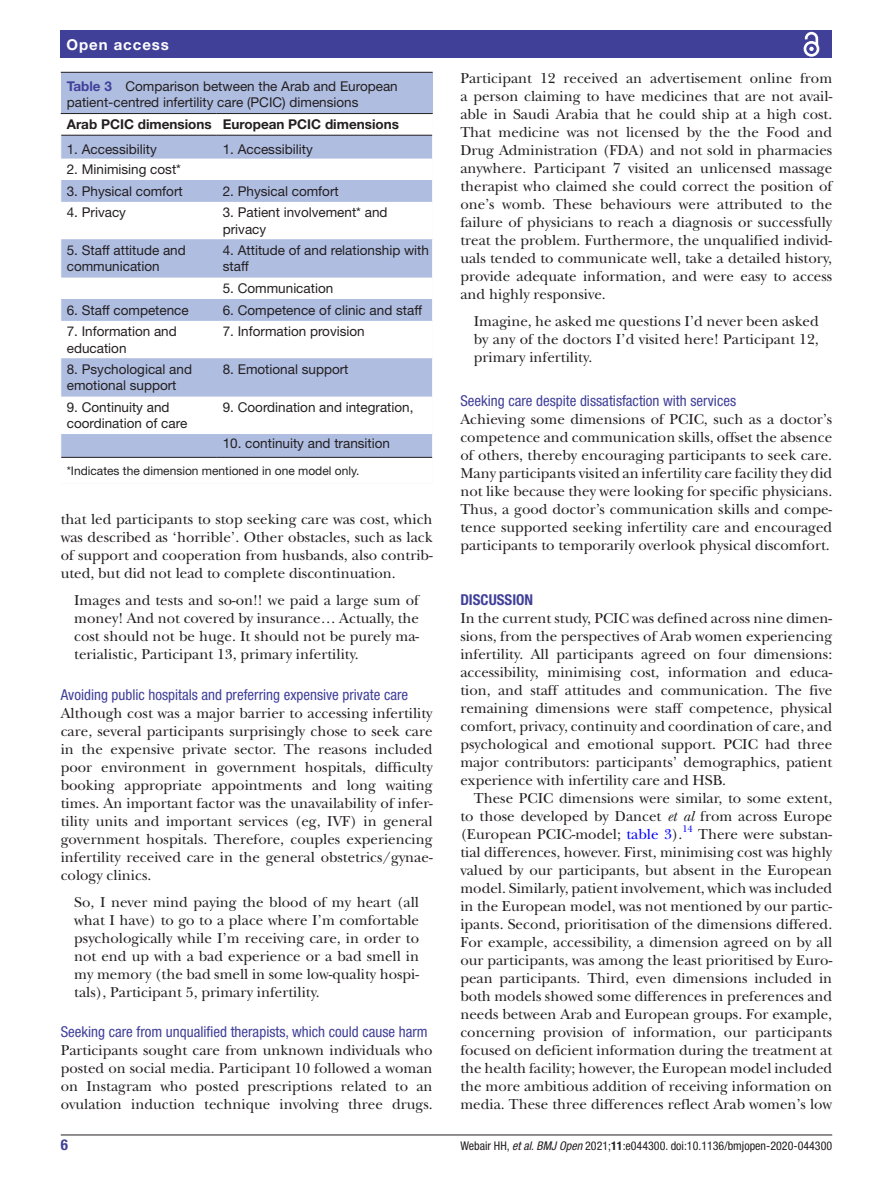
<style>
.page{position:relative;width:893px;height:1191px;background:#fff}
.page>*{position:absolute;margin:0;border:0;box-sizing:border-box;transform-origin:0 0}
.t1{font:15px/18px "New Baskerville";color:#231f20;text-align:justify}
.t2{font:condensed 15px "Helvetica Neue LT Std";color:#414099}
.t3{font:700 condensed 15px "Helvetica Neue LT Std";color:#414099}
.t4{font:700 15px "Helvetica Neue LT Std";letter-spacing:.065em;color:#fff}
.t5{font:13.5px/16.2px "Helvetica Neue LT Std";color:#231f20}
.t6{font:700 13.5px "Helvetica Neue LT Std";color:#231f20}
.t7{font:condensed 12px "Helvetica Neue LT Std";color:#231f20}
.t8{font:12px "Helvetica Neue LT Std";color:#231f20}
.s1{font-weight:700;color:#414099}
.s2{font-style:italic}
.s3{color:#00f}
.s4{font-weight:700}
</style>
<div class="page">
<hr style="left:61px;top:1134px;width:771px;height:1px;background:#231f20">
<div style="left:61px;top:31px;width:771px;height:27px;background:#414099"></div>
<svg style="left:803px;top:31px;width:17px;height:26px"></svg>
<div style="left:61px;top:73px;width:372px;height:411px;background:#afbde1"></div>
<hr style="left:61px;top:72px;width:372px;height:1px;background:#231f20">
<div style="left:61px;top:114px;width:371px;height:370px;background:#fff"></div>
<svg style="left:61px;top:136px;width:371px;height:321px"></svg>
<hr style="left:61px;top:113px;width:156px;height:1px;background:#231f20">
<hr style="left:61px;top:135px;width:156px;height:1px;background:#231f20">
<hr style="left:217px;top:113px;width:216px;height:1px;background:#231f20">
<hr style="left:217px;top:135px;width:215px;height:1px;background:#231f20">
<hr style="left:217px;top:457px;width:215px;height:1px;background:#231f20">
<hr style="left:61px;top:457px;width:156px;height:1px;background:#231f20">
<svg style="left:432px;top:114px;width:1px;height:88px"></svg>
<hr style="left:432px;top:202px;width:1px;height:37px;background:#fff">
<hr style="left:432px;top:239px;width:1px;height:38px;background:#fff">
<svg style="left:432px;top:277px;width:1px;height:44px"></svg>
<hr style="left:432px;top:321px;width:1px;height:37px;background:#fff">
<hr style="left:432px;top:358px;width:1px;height:38px;background:#fff">
<hr style="left:432px;top:396px;width:1px;height:38px;background:#fff">
<svg style="left:432px;top:434px;width:1px;height:50px"></svg>
<hr style="left:67px;top:474px;width:366px;height:1px;background:#fff">
<p class="t4" style="left:66px;top:35px;width:104px">Open access</p>
<p class="t5" style="left:67px;top:77px;width:333px"><span class="s1">Table 3</span> Comparison between the Arab and European patient-centred infertility care (PCIC) dimensions</p>
<p class="t6" style="left:67px;top:116px;width:334px">Arab PCIC dimensions European PCIC dimensions</p>
<p class="t5" style="left:67px;top:141px;width:92px">1. Accessibility</p>
<p class="t5" style="left:223px;top:141px;width:92px">1. Accessibility</p>
<p class="t5" style="left:67px;top:161px;width:116px">2. Minimising cost*</p>
<p class="t5" style="left:67px;top:182px;width:118px">3. Physical comfort</p>
<p class="t5" style="left:223px;top:182px;width:118px">2. Physical comfort</p>
<p class="t5" style="left:67px;top:204px;width:61px">4. Privacy</p>
<p class="t5" style="left:223px;top:204px;width:166px">3. Patient involvement* and privacy</p>
<p class="t5" style="left:67px;top:242px;width:121px">5. Staff attitude and communication</p>
<p class="t5" style="left:223px;top:242px;width:208px">4. Attitude of and relationship with staff</p>
<p class="t5" style="left:223px;top:280px;width:112px">5. Communication</p>
<p class="t5" style="left:67px;top:301px;width:124px">6. Staff competence</p>
<p class="t5" style="left:223px;top:301px;width:201px">6. Competence of clinic and staff</p>
<p class="t5" style="left:67px;top:323px;width:112px">7. Information and education</p>
<p class="t5" style="left:223px;top:323px;width:144px">7. Information provision</p>
<p class="t5" style="left:67px;top:361px;width:127px">8. Psychological and emotional support</p>
<p class="t5" style="left:223px;top:361px;width:127px">8. Emotional support</p>
<p class="t5" style="left:67px;top:399px;width:122px">9. Continuity and coordination of care</p>
<p class="t5" style="left:223px;top:399px;width:192px">9. Coordination and integration,</p>
<p class="t5" style="left:223px;top:435px;width:169px">10. continuity and transition</p>
<p class="t8" style="left:67px;top:463px;width:294px">*Indicates the dimension mentioned in one model only.</p>
<p class="t1" style="left:61px;top:510px;width:373px">that led participants to stop seeking care was cost, which was described as ‘horrible’. Other obstacles, such as lack of support and cooperation from husbands, also contrib&shy;uted, but did not lead to complete discontinuation.</p>
<p class="t1" style="left:74px;top:591px;width:346px">Images and tests and so-on!! we paid a large sum of money! And not covered by insurance… Actually, the cost should not be huge. It should not be purely ma&shy;terialistic, Participant 13, primary infertility.</p>
<p class="t2" style="left:61px;top:685px;width:349px">Avoiding public hospitals and preferring expensive private care</p>
<p class="t1" style="left:61px;top:704px;width:373px">Although cost was a major barrier to accessing infertility care, several participants surprisingly chose to seek care in the expensive private sector. The reasons included poor environment in government hospitals, difficulty booking appropriate appointments and long waiting times. An important factor was the unavailability of infer&shy;tility units and important services (eg, IVF) in general government hospitals. Therefore, couples experiencing infertility received care in the general obstetrics/gynae&shy;cology clinics.</p>
<p class="t1" style="left:74px;top:893px;width:346px">So, I never mind paying the blood of my heart (all what I have) to go to a place where I’m comfortable psychologically while I’m receiving care, in order to not end up with a bad experience or a bad smell in my memory (the bad smell in some low-quality hospi&shy;tals), Participant 5, primary infertility.</p>
<p class="t2" style="left:61px;top:1023px;width:368px">Seeking care from unqualified therapists, which could cause harm</p>
<p class="t1" style="left:61px;top:1041px;width:373px">Participants sought care from unknown individuals who posted on social media. Participant 10 followed a woman on Instagram who posted prescriptions related to an ovulation induction technique involving three drugs.</p>
<p class="t1" style="left:460px;top:69px;width:373px">Participant 12 received an advertisement online from a person claiming to have medicines that are not avail&shy;able in Saudi Arabia that he could ship at a high cost.<br>That medicine was not licensed by the the Food and Drug Administration (FDA) and not sold in pharmacies anywhere. Participant 7 visited an unlicensed massage therapist who claimed she could correct the position of one’s womb. These behaviours were attributed to the failure of physicians to reach a diagnosis or successfully treat the problem. Furthermore, the unqualified individ&shy;uals tended to communicate well, take a detailed history, provide adequate information, and were easy to access and highly responsive.</p>
<p class="t1" style="left:474px;top:312px;width:346px">Imagine, he asked me questions I’d never been asked by any of the doctors I’d visited here! Participant 12, primary infertility.</p>
<p class="t2" style="left:460px;top:392px;width:277px">Seeking care despite dissatisfaction with services</p>
<p class="t1" style="left:460px;top:410px;width:373px">Achieving some dimensions of PCIC, such as a doctor’s competence and communication skills, offset the absence of others, thereby encouraging participants to seek care.<br>Many participants visited an infertility care facility they did not like because they were looking for specific physicians.<br>Thus, a good doctor’s communication skills and compe&shy;tence supported seeking infertility care and encouraged participants to temporarily overlook physical discomfort.</p>
<p class="t3" style="left:460px;top:591px;width:74px">DISCUSSION</p>
<p class="t1" style="left:460px;top:609px;width:373px">In the current study, PCIC was defined across nine dimen&shy;sions, from the perspectives of Arab women experiencing infertility. All participants agreed on four dimensions: accessibility, minimising cost, information and educa&shy;tion, and staff attitudes and communication. The five remaining dimensions were staff competence, physical comfort, privacy, continuity and coordination of care, and psychological and emotional support. PCIC had three major contributors: participants’ demographics, patient experience with infertility care and HSB.</p>
<p class="t1" style="left:460px;top:789px;width:373px;text-indent:14px">These PCIC dimensions were similar, to some extent, to those developed by Dancet <span class="s2">et al</span> from across Europe (European PCIC-model; <span class="s3">table 3</span>).<sup>14</sup> There were substan&shy;tial differences, however. First, minimising cost was highly valued by our participants, but absent in the European model. Similarly, patient involvement, which was included in the European model, was not mentioned by our partic&shy;ipants. Second, prioritisation of the dimensions differed.<br>For example, accessibility, a dimension agreed on by all our participants, was among the least prioritised by Euro&shy;pean participants. Third, even dimensions included in both models showed some differences in preferences and needs between Arab and European groups. For example, concerning provision of information, our participants focused on deficient information during the treatment at the health facility; however, the European model included the more ambitious addition of receiving information on media. These three differences reflect Arab women’s low</p>
<p class="t3" style="left:61px;top:1135px;width:9px">6</p>
<p class="t7" style="left:460px;top:1138px;width:373px">Webair HH, <span class="s2">et al</span>. <span class="s2">BMJ Open</span> 2021;<span class="s4">11</span>:e044300. doi:10.1136/bmjopen-2020-044300</p>
</div>
